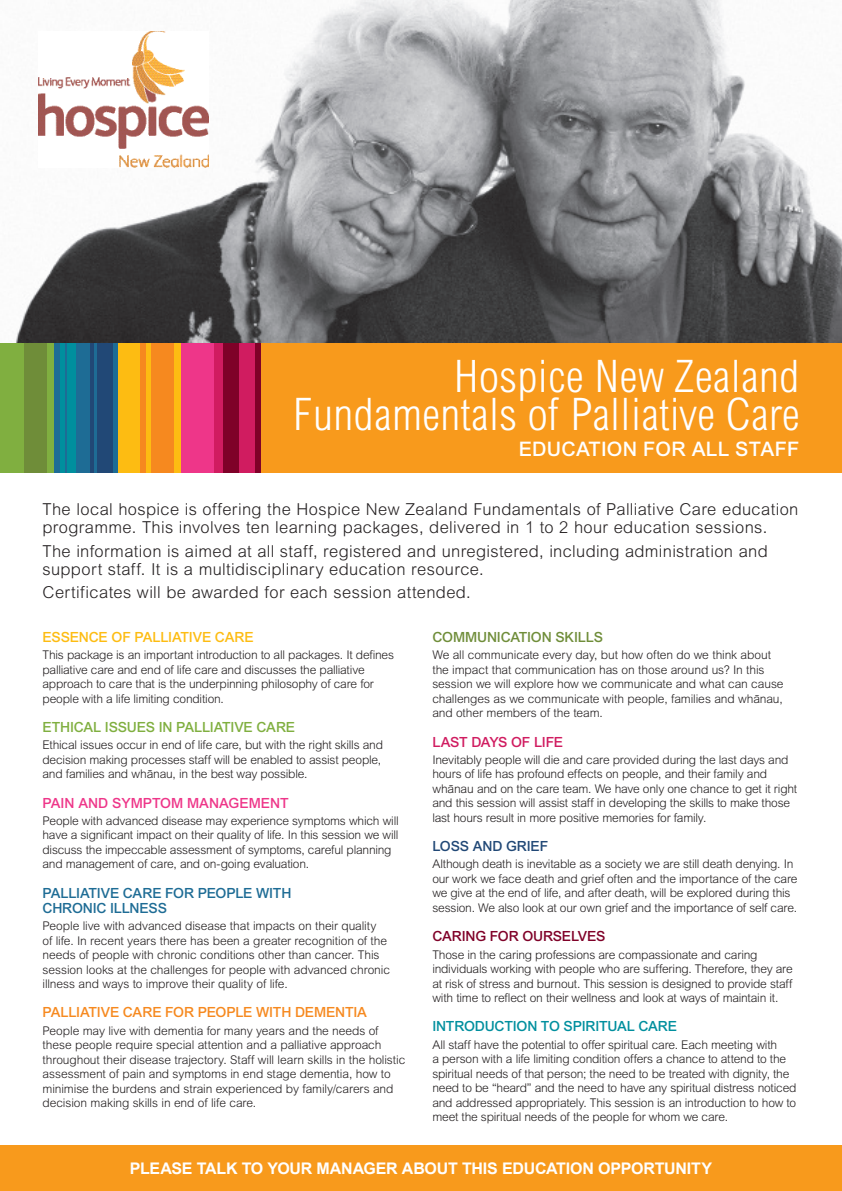
<style>
.page{position:relative;width:842px;height:1191px;background:#fff}
.page>*{position:absolute;margin:0;border:0;box-sizing:border-box;transform-origin:0 0}
.t1{font:300 condensed 44.9px/38.1px "Arial MT Std";letter-spacing:.01em;color:#fff;text-align:right}
.t2{font:500 20px "Arial MT Std";letter-spacing:.01em;color:#fff}
.t3{font:300 16.5px/18px "Arial MT Std";letter-spacing:.02em;color:#231f20}
.t4{font:700 16px "Arial";letter-spacing:-.015em;color:#fff}
.t5{font:500 14px/15px "Arial MT Std";letter-spacing:-.015em;color:#1e6c95}
.t6{font:500 14px "Arial MT Std";letter-spacing:-.015em;color:#f6891f}
.t7{font:500 14px "Arial MT Std";letter-spacing:-.01em;color:#80af40}
.t8{font:500 14px "Arial MT Std";letter-spacing:-.015em;color:#008f9e}
.t9{font:500 14px "Arial MT Std";color:#ee3689}
.t10{font:500 14px "Arial MT Std";letter-spacing:-.01em;color:#fdbc12}
.t11{font:500 14px "Arial MT Std";letter-spacing:-.01em;color:#6f8d39}
.t12{font:500 14px "Arial MT Std";letter-spacing:-.015em;color:#7f0128}
.t13{font:500 14px "Arial MT Std";letter-spacing:-.025em;color:#d01c60}
.t14{font:500 14px "Arial MT Std";letter-spacing:-.01em;color:#214876}
.t15{font:300 12px/14.5px "Arial MT Std";letter-spacing:-.015em;color:#231f20}
</style>
<div class="page">
<img style="left:16px;top:0;width:826px;height:343px">
<div style="left:260px;top:343px;width:582px;height:130px;background:#f89a1c"></div>
<div style="left:0;top:1145px;width:842px;height:46px;background:#f89a1c"></div>
<img style="left:38px;top:31px;width:170px;height:136px">
<div style="left:25px;top:343px;width:38px;height:130px;background:#80af40"></div>
<div style="left:114px;top:343px;width:71px;height:130px;background:#fdbc12"></div>
<div style="left:213px;top:343px;width:42px;height:130px;background:#d01c60"></div>
<div style="left:181px;top:343px;width:32px;height:130px;background:#ee3689"></div>
<div style="left:54px;top:343px;width:47px;height:130px;background:#1e6c95"></div>
<div style="left:101px;top:343px;width:17px;height:130px;background:linear-gradient(to bottom,#1e6c95,#1e6c95)"></div>
<div style="left:0;top:343px;width:29px;height:130px;background:#80af40"></div>
<div style="left:25px;top:343px;width:22px;height:130px;background:#6f8d39"></div>
<div style="left:68px;top:343px;width:8px;height:130px;background:#008f9e"></div>
<hr style="left:60px;top:343px;width:4px;height:130px;background:#008f9e">
<div style="left:151px;top:343px;width:22px;height:130px;background:#f6891f"></div>
<div style="left:140px;top:343px;width:6px;height:130px;background:#f6891f"></div>
<hr style="left:91px;top:343px;width:3px;height:130px;background:#214876">
<div style="left:223px;top:343px;width:16px;height:130px;background:#7f0128"></div>
<div style="left:255px;top:343px;width:5px;height:130px;background:#7f0128"></div>
<div style="left:97px;top:343px;width:15px;height:130px;background:#214876"></div>
<h1 class="t1" style="left:293px;top:357px;width:508px">Hospice New Zealand<br>Fundamentals of Palliative Care</h1>
<h2 class="t2" style="left:519px;top:437px;width:282px">EDUCATION FOR ALL STAFF</h2>
<h3 class="t3" style="left:43px;top:500px;width:757px">The local hospice is offering the Hospice New Zealand Fundamentals of Palliative Care education programme. This involves ten learning packages, delivered in 1 to 2 hour education sessions.</h3>
<h3 class="t3" style="left:43px;top:542px;width:727px">The information is aimed at all staff, registered and unregistered, including administration and support staff. It is a multidisciplinary education resource.</h3>
<h3 class="t3" style="left:43px;top:583px;width:430px">Certificates will be awarded for each session attended.</h3>
<p class="t10" style="left:43px;top:629px;width:213px">ESSENCE OF PALLIATIVE CARE</p>
<p class="t15" style="left:43px;top:648px;width:353px">This package is an important introduction to all packages. It defines palliative care and end of life care and discusses the palliative approach to care that is the underpinning philosophy of care for people with a life limiting condition.</p>
<p class="t7" style="left:43px;top:719px;width:254px">ETHICAL ISSUES IN PALLIATIVE CARE</p>
<p class="t15" style="left:43px;top:738px;width:342px">Ethical issues occur in end of life care, but with the right skills and decision making processes staff will be enabled to assist people, and families and whaˉnau, in the best way possible.</p>
<p class="t9" style="left:43px;top:794px;width:248px">PAIN AND SYMPTOM MANAGEMENT</p>
<p class="t15" style="left:43px;top:813px;width:358px">People with advanced disease may experience symptoms which will have a significant impact on their quality of life. In this session we will discuss the impeccable assessment of symptoms, careful planning and management of care, and on-going evaluation.</p>
<p class="t5" style="left:43px;top:885px;width:250px">PALLIATIVE CARE FOR PEOPLE WITH<br>CHRONIC ILLNESS</p>
<p class="t15" style="left:43px;top:918px;width:349px">People live with advanced disease that impacts on their quality<br>of life. In recent years there has been a greater recognition of the needs of people with chronic conditions other than cancer. This session looks at the challenges for people with advanced chronic illness and ways to improve their quality of life.</p>
<p class="t6" style="left:43px;top:1004px;width:326px">PALLIATIVE CARE FOR PEOPLE WITH DEMENTIA</p>
<p class="t15" style="left:43px;top:1023px;width:364px">People may live with dementia for many years and the needs of these people require special attention and a palliative approach throughout their disease trajectory. Staff will learn skills in the holistic assessment of pain and symptoms in end stage dementia, how to minimise the burdens and strain experienced by family/carers and decision making skills in end of life care.</p>
<p class="t11" style="left:432px;top:629px;width:172px">COMMUNICATION SKILLS</p>
<p class="t15" style="left:432px;top:648px;width:353px">We all communicate every day, but how often do we think about the impact that communication has on those around us? In this session we will explore how we communicate and what can cause challenges as we communicate with people, families and whaˉnau, and other members of the team.</p>
<p class="t13" style="left:432px;top:733px;width:132px">LAST DAYS OF LIFE</p>
<p class="t15" style="left:432px;top:752px;width:366px">Inevitably people will die and care provided during the last days and hours of life has profound effects on people, and their family and whaˉnau and on the care team. We have only one chance to get it right and this session will assist staff in developing the skills to make those last hours result in more positive memories for family.</p>
<p class="t14" style="left:432px;top:838px;width:117px">LOSS AND GRIEF</p>
<p class="t15" style="left:432px;top:857px;width:367px">Although death is inevitable as a society we are still death denying. In our work we face death and grief often and the importance of the care we give at the end of life, and after death, will be explored during this session. We also look at our own grief and the importance of self care.</p>
<p class="t12" style="left:432px;top:928px;width:175px">CARING FOR OURSELVES</p>
<p class="t15" style="left:432px;top:947px;width:362px">Those in the caring professions are compassionate and caring individuals working with people who are suffering. Therefore, they are at risk of stress and burnout. This session is designed to provide staff with time to reflect on their wellness and look at ways of maintain it.</p>
<p class="t8" style="left:432px;top:1018px;width:246px">INTRODUCTION TO SPIRITUAL CARE</p>
<p class="t15" style="left:432px;top:1037px;width:366px">All staff have the potential to offer spiritual care. Each meeting with<br>a person with a life limiting condition offers a chance to attend to the spiritual needs of that person; the need to be treated with dignity, the need to be “heard” and the need to have any spiritual distress noticed and addressed appropriately. This session is an introduction to how to meet the spiritual needs of the people for whom we care.</p>
<h3 class="t4" style="left:130px;top:1157px;width:583px">PLEASE TALK TO YOUR MANAGER ABOUT THIS EDUCATION OPPORTUNITY</h3>
</div>
